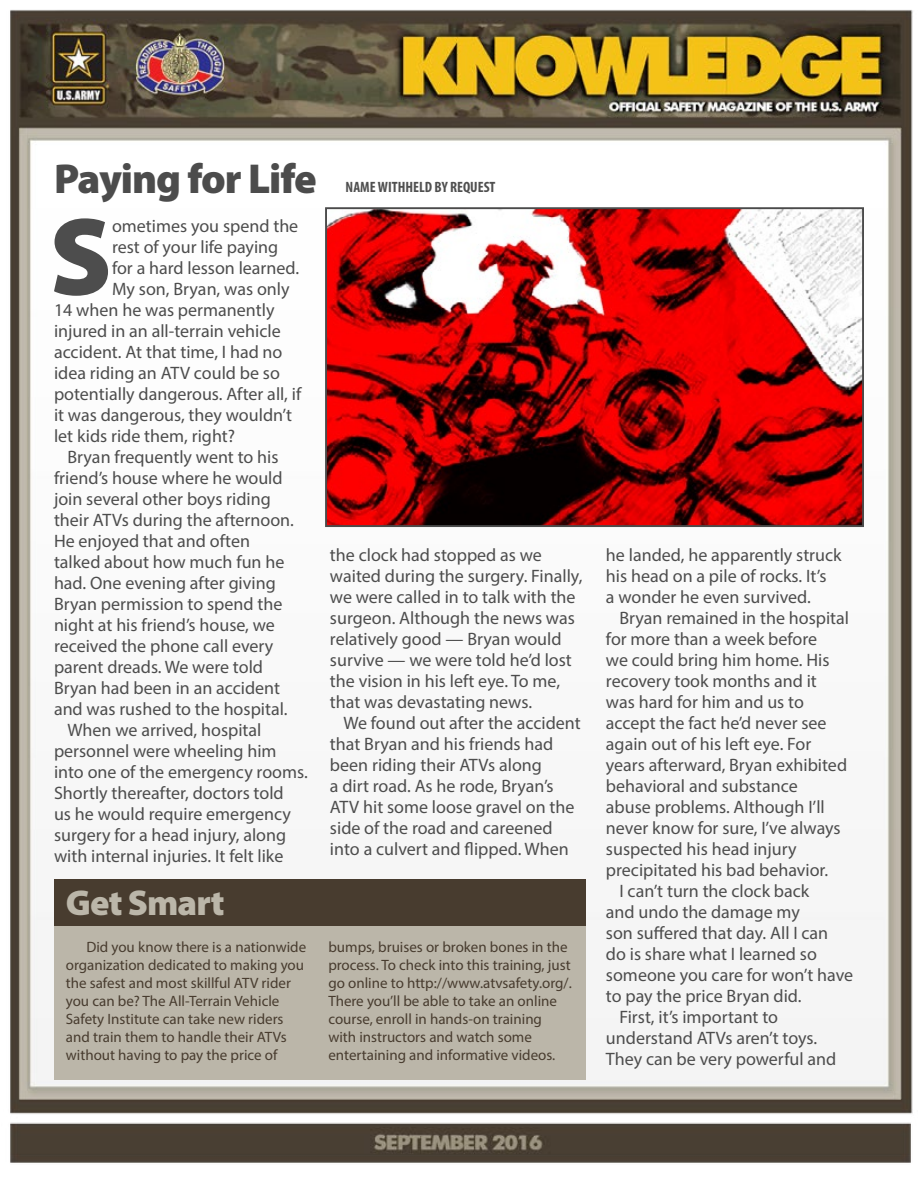
<style>
.page{position:relative;width:918px;height:1188px;background:#fff}
.page>*{position:absolute;margin:0;border:0;box-sizing:border-box;transform-origin:0 0}
.t1{font:900 111.45px "Myriad Pro";color:#4d4d4d}
.t2{font:900 42px "Myriad Pro";letter-spacing:-.025em;color:#4c4c4c}
.t3{font:900 36px "Myriad Pro";letter-spacing:-.025em;color:#bbb6a9}
.t4{font:18px/21px "Myriad Pro";color:#4d4d4d}
.t5{font:15px/18px "Myriad Pro";color:#483c2f}
.t6{font:700 condensed 15px "Myriad Pro";color:#4f4f4f}
</style>
<div class="page">
<img style="left:10px;top:10px;width:903px;height:1153px">
<img style="left:328px;top:210px;width:533px;height:314px">
<div style="left:325px;top:207px;width:539px;height:320px;border:2px solid #4b4b4b"></div>
<div style="left:54px;top:882px;width:531px;height:198px;background:#bbb6a9"></div>
<div style="left:54px;top:879px;width:531px;height:47px;background:#483c2f"></div>
<h2 class="t2" style="left:54px;top:155px;width:264px">Paying for Life</h2>
<h1 class="t1" style="left:50px;top:194px;width:64px">S</h1>
<p class="t4" style="left:112px;top:215px;width:188px">ometimes you spend the</p>
<p class="t4" style="left:112px;top:236px;width:168px">rest of your life paying</p>
<p class="t4" style="left:112px;top:257px;width:189px">for a hard lesson learned.</p>
<p class="t4" style="left:112px;top:278px;width:179px">My son, Bryan, was only</p>
<p class="t4" style="left:54px;top:299px;width:222px">14 when he was permanently</p>
<p class="t4" style="left:54px;top:320px;width:228px">injured in an all-terrain vehicle</p>
<p class="t4" style="left:54px;top:341px;width:230px">accident. At that time, I had no</p>
<p class="t4" style="left:54px;top:362px;width:227px">idea riding an ATV could be so</p>
<p class="t4" style="left:54px;top:383px;width:249px">potentially dangerous. After all, if</p>
<p class="t4" style="left:54px;top:404px;width:240px">it was dangerous, they wouldn’t</p>
<p class="t4" style="left:54px;top:425px;width:183px">let kids ride them, right?</p>
<p class="t4" style="left:68px;top:446px;width:213px">Bryan frequently went to his</p>
<p class="t4" style="left:54px;top:467px;width:230px">friend’s house where he would</p>
<p class="t4" style="left:54px;top:488px;width:218px">join several other boys riding</p>
<p class="t4" style="left:54px;top:509px;width:242px">their ATVs during the afternoon.</p>
<p class="t4" style="left:54px;top:530px;width:198px">He enjoyed that and often</p>
<p class="t4" style="left:54px;top:551px;width:232px">talked about how much fun he</p>
<p class="t4" style="left:54px;top:572px;width:223px">had. One evening after giving</p>
<p class="t4" style="left:54px;top:593px;width:230px">Bryan permission to spend the</p>
<p class="t4" style="left:54px;top:614px;width:222px">night at his friend’s house, we</p>
<p class="t4" style="left:54px;top:635px;width:221px">received the phone call every</p>
<p class="t4" style="left:54px;top:656px;width:211px">parent dreads. We were told</p>
<p class="t4" style="left:54px;top:677px;width:228px">Bryan had been in an accident</p>
<p class="t4" style="left:54px;top:698px;width:235px">and was rushed to the hospital.</p>
<p class="t4" style="left:68px;top:719px;width:196px">When we arrived, hospital</p>
<p class="t4" style="left:54px;top:740px;width:224px">personnel were wheeling him</p>
<p class="t4" style="left:54px;top:761px;width:255px">into one of the emergency rooms.</p>
<p class="t4" style="left:54px;top:782px;width:231px">Shortly thereafter, doctors told</p>
<p class="t4" style="left:54px;top:803px;width:239px">us he would require emergency</p>
<p class="t4" style="left:54px;top:824px;width:234px">surgery for a head injury, along</p>
<p class="t4" style="left:54px;top:845px;width:231px">with internal injuries. It felt like</p>
<p class="t6" style="left:346px;top:177px;width:151px">NAME WITHHELD BY REQUEST</p>
<p class="t4" style="left:330px;top:544px;width:254px">the clock had stopped as we waited during the surgery. Finally, we were called in to talk with the surgeon. Although the news was relatively good — Bryan would survive — we were told he’d lost the vision in his left eye. To me, that was devastating news.</p>
<p class="t4" style="left:330px;top:712px;width:252px;text-indent:14px">We found out after the accident that Bryan and his friends had been riding their ATVs along<br>a dirt road. As he rode, Bryan’s<br>ATV hit some loose gravel on the side of the road and careened into a culvert and flipped. When</p>
<h3 class="t3" style="left:66px;top:883px;width:160px">Get Smart</h3>
<p class="t5" style="left:66px;top:938px;width:242px;text-indent:21px">Did you know there is a nationwide organization dedicated to making you the safest and most skillful ATV rider you can be? The All-Terrain Vehicle Safety Institute can take new riders and train them to handle their ATVs without having to pay the price of</p>
<p class="t5" style="left:328px;top:938px;width:245px">bumps, bruises or broken bones in the process. To check into this training, just go online to http://www.atvsafety.org/.<br>There you’ll be able to take an online course, enroll in hands-on training with instructors and watch some entertaining and informative videos.</p>
<p class="t4" style="left:606px;top:544px;width:237px">he landed, he apparently struck his head on a pile of rocks. It’s<br>a wonder he even survived.</p>
<p class="t4" style="left:619px;top:607px;width:231px">Bryan remained in the hospital</p>
<p class="t4" style="left:606px;top:628px;width:213px">for more than a week before</p>
<p class="t4" style="left:606px;top:649px;width:225px">we could bring him home. His</p>
<p class="t4" style="left:606px;top:670px;width:212px">recovery took months and it</p>
<p class="t4" style="left:606px;top:691px;width:199px">was hard for him and us to</p>
<p class="t4" style="left:606px;top:712px;width:222px">accept the fact he’d never see</p>
<p class="t4" style="left:606px;top:733px;width:207px">again out of his left eye. For</p>
<p class="t4" style="left:606px;top:754px;width:243px">years afterward, Bryan exhibited</p>
<p class="t4" style="left:606px;top:775px;width:193px">behavioral and substance</p>
<p class="t4" style="left:606px;top:796px;width:220px">abuse problems. Although I’ll</p>
<p class="t4" style="left:606px;top:817px;width:236px">never know for sure, I’ve always</p>
<p class="t4" style="left:606px;top:838px;width:192px">suspected his head injury</p>
<p class="t4" style="left:606px;top:859px;width:224px">precipitated his bad behavior.</p>
<p class="t4" style="left:619px;top:880px;width:191px">I can’t turn the clock back</p>
<p class="t4" style="left:606px;top:901px;width:195px">and undo the damage my</p>
<p class="t4" style="left:606px;top:922px;width:224px">son suffered that day. All I can</p>
<p class="t4" style="left:606px;top:943px;width:212px">do is share what I learned so</p>
<p class="t4" style="left:606px;top:964px;width:249px">someone you care for won’t have</p>
<p class="t4" style="left:606px;top:985px;width:197px">to pay the price Bryan did.</p>
<p class="t4" style="left:619px;top:1006px;width:160px">First, it’s important to</p>
<p class="t4" style="left:606px;top:1027px;width:213px">understand ATVs aren’t toys.</p>
<p class="t4" style="left:606px;top:1048px;width:232px">They can be very powerful and</p>
</div>
